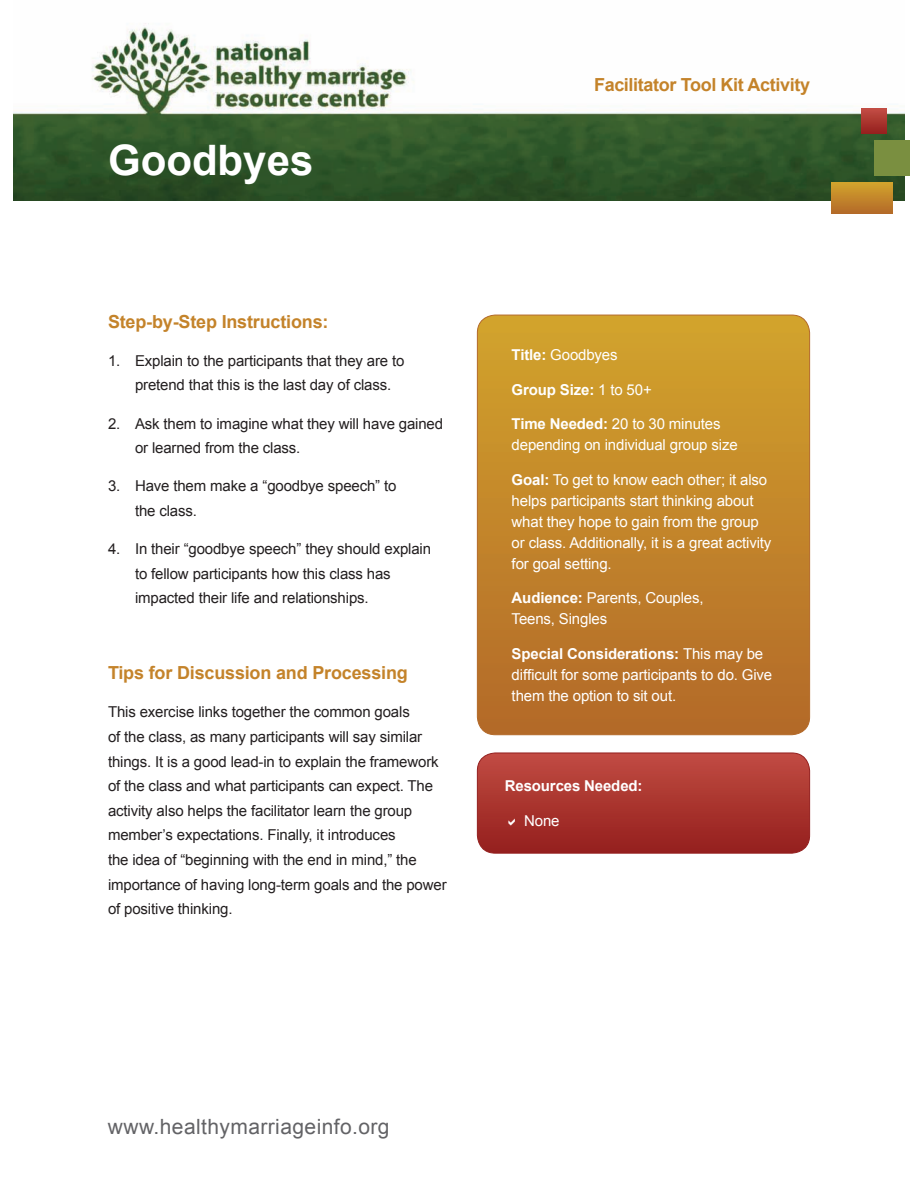
<style>
.page{position:relative;width:918px;height:1188px;background:#fff}
.page>*{position:absolute;margin:0;border:0;box-sizing:border-box;transform-origin:0 0}
.t1{font:700 42px "Arial";color:#fff}
.t2{font:21px "Arial";letter-spacing:.02em;color:#636366}
.t3{font:700 18px "Arial";letter-spacing:-.01em;color:#c4832a}
.t4{font:15px/24.6px "Arial";letter-spacing:-.01em;color:#231f20}
.t5{font:15px/21px "Arial";letter-spacing:-.01em;color:#fff}
.t6{font:700 15px "Arial";letter-spacing:-.01em;color:#fff}
.s1{font-weight:700}
.s2{font-weight:400}
</style>
<div class="page">
<img style="left:14px;top:23px;width:890px;height:178px">
<div style="left:831px;top:183px;width:61px;height:30px;background:linear-gradient(to bottom,#d2a32c,#b56d29)"></div>
<div style="left:874px;top:140px;width:35px;height:36px;background:#7a8f40"></div>
<div style="left:862px;top:109px;width:24px;height:24px;background:linear-gradient(to bottom,#c14c42,#982220)"></div>
<svg style="left:477px;top:315px;width:333px;height:420px;background:#c2862a"></svg>
<div style="left:477px;top:315px;width:333px;height:420px;border:1px solid #b36928;border-radius:18px"></div>
<svg style="left:477px;top:753px;width:333px;height:100px;background:#aa3630"></svg>
<p class="t1" style="left:108px;top:132px;width:207px">Goodbyes</p>
<p class="t3" style="left:108px;top:310px;width:222px">Step-by-Step Instructions:</p>
<p class="t4" style="left:135px;top:348px;width:271px;text-indent:-27px">1. Explain to the participants that they are to pretend that this is the last day of class.</p>
<p class="t4" style="left:135px;top:411px;width:310px;text-indent:-27px">2. Ask them to imagine what they will have gained or learned from the class.</p>
<p class="t4" style="left:135px;top:474px;width:263px;text-indent:-27px">3. Have them make a “goodbye speech” to the class.</p>
<p class="t4" style="left:135px;top:537px;width:298px;text-indent:-27px">4. In their “goodbye speech” they should explain to fellow participants how this class has impacted their life and relationships.</p>
<p class="t3" style="left:108px;top:661px;width:301px">Tips for Discussion and Processing</p>
<p class="t4" style="left:108px;top:700px;width:340px">This exercise links together the common goals<br>of the class, as many participants will say similar things. It is a good lead-in to explain the framework of the class and what participants can expect. The activity also helps the facilitator learn the group member’s expectations. Finally, it introduces<br>the idea of “beginning with the end in mind,” the importance of having long-term goals and the power of positive thinking.</p>
<p class="t3" style="left:594px;top:73px;width:217px">Facilitator Tool Kit Activity</p>
<p class="t5" style="left:512px;top:344px;width:107px"><span class="s1">Title:</span> Goodbyes</p>
<p class="t6" style="left:512px;top:379px;width:142px">Group Size: <span class="s2">1 to 50+</span></p>
<p class="t5" style="left:512px;top:413px;width:228px"><span class="s1">Time Needed:</span> 20 to 30 minutes depending on individual group size</p>
<p class="t5" style="left:512px;top:469px;width:261px"><span class="s1">Goal:</span> To get to know each other; it also helps participants start thinking about what they hope to gain from the group or class. Additionally, it is a great activity for goal setting.</p>
<p class="t5" style="left:512px;top:587px;width:193px"><span class="s1">Audience:</span> Parents, Couples,<br>Teens, Singles</p>
<p class="t5" style="left:512px;top:643px;width:262px"><span class="s1">Special Considerations:</span> This may be difficult for some participants to do. Give them the option to sit out.</p>
<p class="t6" style="left:505px;top:776px;width:139px">Resources Needed:</p>
<p class="t5" style="left:524px;top:810px;width:37px">None</p>
<p class="t2" style="left:108px;top:1113px;width:283px">www.healthymarriageinfo.org</p>
</div>
